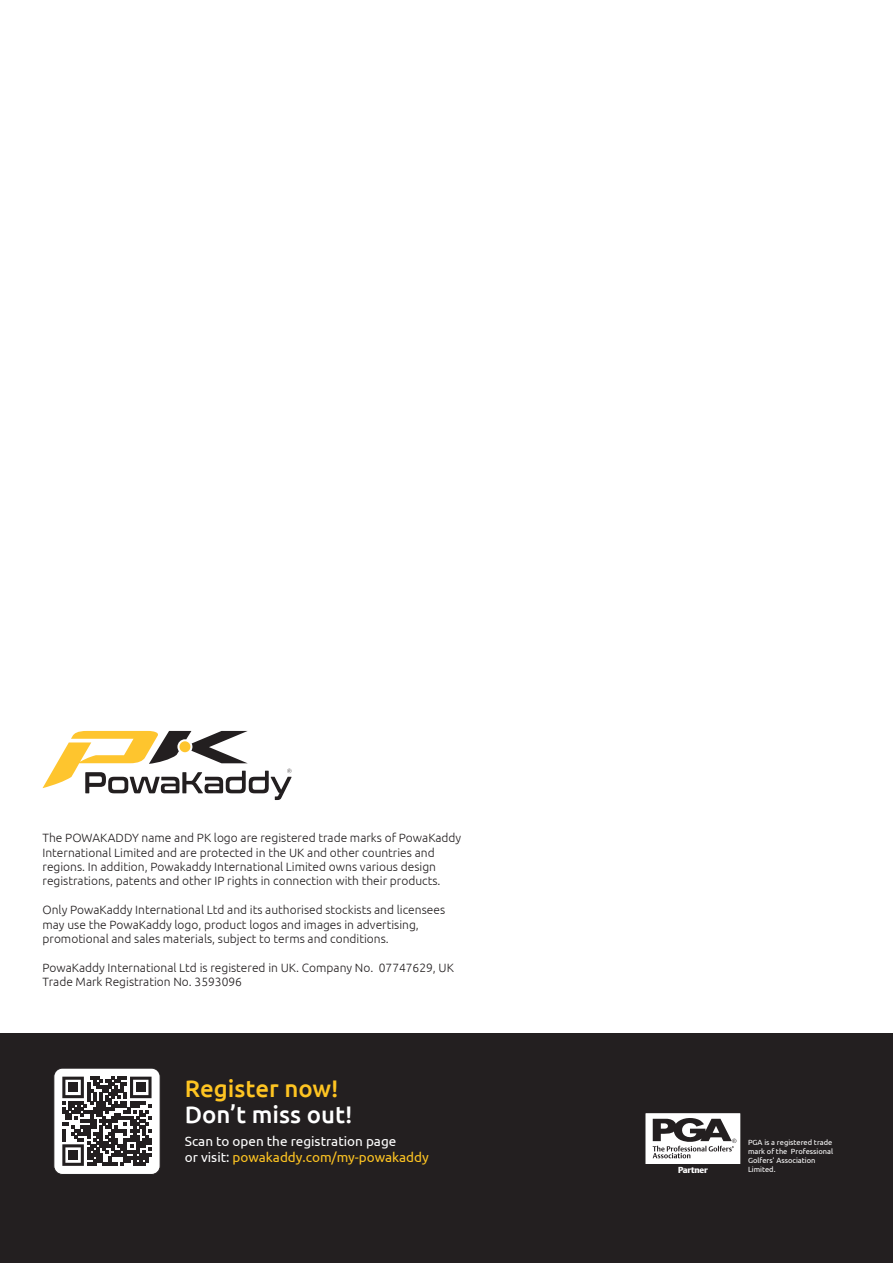
<style>
.page{position:relative;width:893px;height:1263px;background:#fff}
.page>*{position:absolute;margin:0;border:0;box-sizing:border-box;transform-origin:0 0}
.t1{font:500 24px "Ubuntu";color:#fff}
.t2{font:500 24px "Ubuntu";color:#fec422}
.t3{font:13.5px "Ubuntu";color:#fec422}
.t4{font:13.5px "Ubuntu";color:#fff}
.t5{font:300 12px/14.4px "Ubuntu";color:#231f20}
.t6{font:8.7px "DTL Argo T Black";letter-spacing:-.025em;color:#fff}
.t7{font:7.5px/9px "Ubuntu";color:#fff}
.s1{color:#fff}
</style>
<div class="page">
<div style="left:0;top:1034px;width:893px;height:229px;background:#231f20"></div>
<div style="left:645px;top:1113px;width:96px;height:62px;background:#fff"></div>
<div style="left:645px;top:1112px;width:96px;height:63px;border:1px solid #231f20"></div>
<div style="left:645px;top:1164px;width:96px;height:11px;background:#231f20"></div>
<svg style="left:653px;top:1118px;width:83px;height:40px"></svg>
<svg style="left:43px;top:731px;width:249px;height:69px"></svg>
<div style="left:54px;top:1068px;width:106px;height:106px;background:#fff;border-radius:9px"></div>
<div style="left:53px;top:1068px;width:108px;height:107px;border:1px solid #231f20;border-radius:9px"></div>
<svg style="left:62px;top:1077px;width:90px;height:89px"></svg>
<div style="left:68px;top:1083px;width:10px;height:9px;background:#231f20"></div>
<div style="left:136px;top:1083px;width:9px;height:9px;background:#231f20"></div>
<div style="left:68px;top:1150px;width:10px;height:10px;background:#231f20"></div>
<p class="t5" style="left:43px;top:830px;width:420px">The POWAKADDY name and PK logo are registered trade marks of PowaKaddy International Limited and are protected in the UK and other countries and regions. In addition, Powakaddy International Limited owns various design registrations, patents and other IP rights in connection with their products.</p>
<p class="t5" style="left:43px;top:902px;width:404px">Only PowaKaddy International Ltd and its authorised stockists and licensees may use the PowaKaddy logo, product logos and images in advertising, promotional and sales materials, subject to terms and conditions.</p>
<p class="t5" style="left:43px;top:960px;width:413px">PowaKaddy International Ltd is registered in UK. Company No. 07747629, UK<br>Trade Mark Registration No. 3593096</p>
<p class="t2" style="left:185px;top:1073px;width:155px">Register now!</p>
<p class="t1" style="left:185px;top:1099px;width:169px">Don’t miss out!</p>
<p class="t4" style="left:185px;top:1133px;width:213px">Scan to open the registration page</p>
<p class="t3" style="left:185px;top:1149px;width:246px"><span class="s1">or visit:</span> powakaddy.com/my-powakaddy</p>
<p class="t6" style="left:678px;top:1164px;width:31px">Partner</p>
<p class="t7" style="left:748px;top:1137px;width:87px">PGA is a registered trade mark of the Professional<br>Golfers’ Association<br>Limited.</p>
</div>
